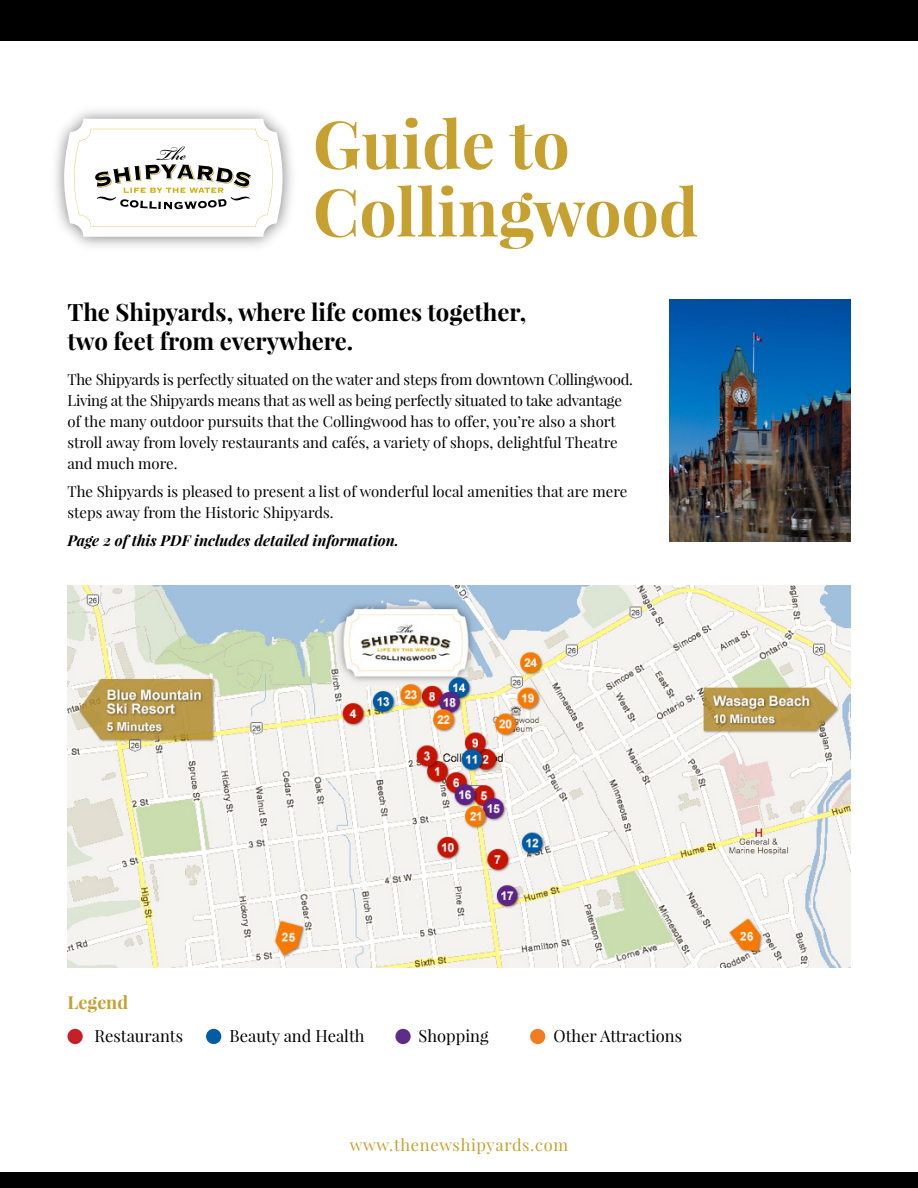
<style>
.page{position:relative;width:918px;height:1188px;background:#fff}
.page>*{position:absolute;margin:0;border:0;box-sizing:border-box;transform-origin:0 0}
.t1{font:700 66px/67.8px "Playfair Display";color:#c7a12f}
.t2{font:700 24px/28.8px "Playfair Display";color:#000}
.t3{font:700 18px "Playfair Display";color:#c7a12f}
.t4{font:16.5px "Playfair Display";color:#000}
.t5{font:16.5px "Playfair Display";letter-spacing:.04em;color:#c7a12f}
.t6{font:15px/21px "Playfair Display";letter-spacing:-.02em;color:#000}
.t7{font:15px/21px "Playfair Display";color:#000}
.t8{font:italic 700 15px "Playfair Display";color:#000}
</style>
<div class="page">
<svg style="left:64px;top:119px;width:219px;height:118px"></svg>
<div style="left:0;top:0;width:918px;height:40px;background:#000"></div>
<div style="left:0;top:1173px;width:918px;height:15px;background:#000"></div>
<img style="left:68px;top:585px;width:782px;height:383px">
<img style="left:669px;top:299px;width:181px;height:242px">
<div style="left:68px;top:1029px;width:15px;height:15px;background:#c62026;border-radius:50%"></div>
<div style="left:206px;top:1029px;width:15px;height:15px;background:#005ca3;border-radius:50%"></div>
<div style="left:395px;top:1029px;width:16px;height:15px;background:#5f2c87;border-radius:50%"></div>
<div style="left:530px;top:1029px;width:15px;height:15px;background:#f47b20;border-radius:50%"></div>
<h1 class="t1" style="left:313px;top:110px;width:387px">Guide to<br>Collingwood</h1>
<h2 class="t2" style="left:68px;top:297px;width:460px">The Shipyards, where life comes together, two feet from everywhere.</h2>
<p class="t6" style="left:68px;top:369px;width:567px">The Shipyards is perfectly situated on the water and steps from downtown Collingwood.<br>Living at the Shipyards means that as well as being perfectly situated to take advantage of the many outdoor pursuits that the Collingwood has to offer, you’re also a short stroll away from lovely restaurants and cafés, a variety of shops, delightful Theatre and much more.</p>
<p class="t7" style="left:68px;top:481px;width:561px">The Shipyards is pleased to present a list of wonderful local amenities that are mere steps away from the Historic Shipyards.</p>
<p class="t8" style="left:68px;top:530px;width:333px">Page 2 of this PDF includes detailed information.</p>
<p class="t3" style="left:68px;top:991px;width:62px">Legend</p>
<p class="t4" style="left:94px;top:1026px;width:90px">Restaurants</p>
<p class="t4" style="left:230px;top:1026px;width:137px">Beauty and Health</p>
<p class="t4" style="left:419px;top:1026px;width:72px">Shopping</p>
<p class="t4" style="left:554px;top:1026px;width:130px">Other Attractions</p>
<p class="t5" style="left:350px;top:1134px;width:220px">www.thenewshipyards.com</p>
</div>
